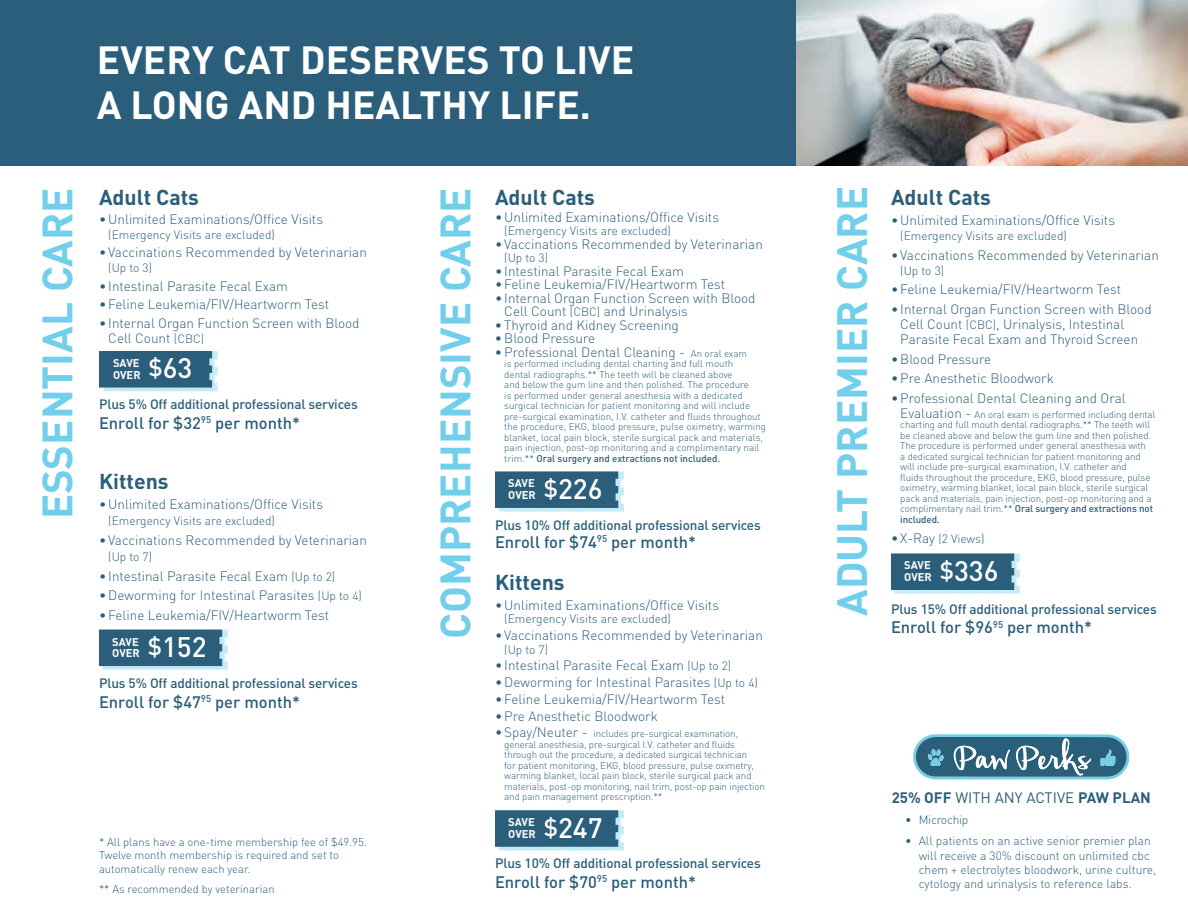
<style>
.page{position:relative;width:1188px;height:918px;background:#fff}
.page>*{position:absolute;margin:0;border:0;box-sizing:border-box;transform-origin:0 0}
.t1{font:700 41.85px "DIN";color:#71cfeb}
.t2{font:700 38.85px/44.5px "DIN";color:#fff}
.t3{font:700 21.3px "DIN";color:#2a5e7a}
.t4{font:500 16.5px "DIN";color:#2a5e7a}
.t5{font:700 15px "DIN";color:#2a5e7a}
.t6{font:300 13.5px/15px "DIN";color:#2a5e7a}
.t7{font:500 13.5px "DIN";letter-spacing:-.01em;color:#2a5e7a}
.t8{font:300 12px/14.4px "DIN";color:#2a5e7a}
.t9{font:300 12px "DIN";letter-spacing:-.02em;color:#2a5e7a}
.t10{font:300 11.25px/13.5px "DIN";color:#2a5e7a}
.t11{font:700 11.1px/12px "DIN";color:#fff}
.t12{font:300 9.75px/10.5px "DIN";letter-spacing:-.01em;color:#2a5e7a}
.s1{font-size:12px}
.s2{font-weight:500;font-size:27.9px}
.s3{font-size:9.75px}
.s4{font-weight:500}
.s5{font-size:13.5px}
.s6{font-weight:400}
</style>
<div class="page">
<svg style="left:99px;top:351px;width:119px;height:40px;background:#40728b"></svg>
<svg style="left:495px;top:471px;width:129px;height:41px;background:#43748d"></svg>
<svg style="left:891px;top:553px;width:129px;height:41px;background:#43748d"></svg>
<svg style="left:99px;top:630px;width:129px;height:40px;background:#41738c"></svg>
<svg style="left:495px;top:810px;width:129px;height:40px;background:#3f718a"></svg>
<svg style="left:913px;top:734px;width:217px;height:45px;background:#598aa1"></svg>
<div style="left:0;top:0;width:796px;height:166px;background:#2a5e7a"></div>
<img style="left:796px;top:0;width:392px;height:166px">
<h2 class="t2" style="left:97px;top:36px;width:539px">EVERY CAT DESERVES TO LIVE<br>A LONG AND HEALTHY LIFE.</h2>
<h1 class="t1" style="left:30px;top:519px;width:333px;rotate:-90deg">ESSENTIAL CARE</h1>
<h1 class="t1" style="left:428px;top:639px;width:453px;rotate:-90deg">COMPREHENSIVE CARE</h1>
<h3 class="t3" style="left:99px;top:184px;width:102px">Adult Cats</h3>
<h3 class="t6" style="left:99px;top:211px;width:226px">•Unlimited Examinations/Office Visits</h3>
<p class="t8" style="left:108px;top:227px;width:168px">(Emergency Visits are excluded)</p>
<h3 class="t6" style="left:99px;top:245px;width:269px">• Vaccinations Recommended by Veterinarian</h3>
<p class="t8" style="left:108px;top:261px;width:45px">(Up to 3)</p>
<h3 class="t6" style="left:99px;top:278px;width:191px">• Intestinal Parasite Fecal Exam</h3>
<h3 class="t6" style="left:99px;top:297px;width:232px">• Feline Leukemia/FIV/Heartworm Test</h3>
<h3 class="t6" style="left:108px;top:315px;width:253px;text-indent:-9px">• Internal Organ Function Screen with Blood<br>Cell Count <span class="s1">(CBC)</span></h3>
<p class="t11" style="left:113px;top:357px;width:81px">SAVE<br>OVER <sup>$</sup><span class="s2">63</span></p>
<h3 class="t7" style="left:99px;top:396px;width:260px">Plus 5% Off additional professional services</h3>
<h3 class="t4" style="left:99px;top:412px;width:203px">Enroll for $32<sup>95</sup> per month*</h3>
<h3 class="t3" style="left:99px;top:468px;width:71px">Kittens</h3>
<h3 class="t6" style="left:99px;top:496px;width:226px">•Unlimited Examinations/Office Visits</h3>
<p class="t8" style="left:108px;top:513px;width:168px">(Emergency Visits are excluded)</p>
<h3 class="t6" style="left:99px;top:532px;width:269px">• Vaccinations Recommended by Veterinarian</h3>
<p class="t8" style="left:108px;top:549px;width:45px">(Up to 7)</p>
<h3 class="t6" style="left:99px;top:568px;width:238px">• Intestinal Parasite Fecal Exam <span class="s1">(Up to 2)</span></h3>
<h3 class="t6" style="left:99px;top:588px;width:264px">•Deworming for Intestinal Parasites <span class="s1">(Up to 4)</span></h3>
<h3 class="t6" style="left:99px;top:608px;width:232px">• Feline Leukemia/FIV/Heartworm Test</h3>
<p class="t11" style="left:112px;top:635px;width:96px">SAVE<br>OVER <sup>$</sup><span class="s2">152</span></p>
<h3 class="t7" style="left:99px;top:674px;width:260px">Plus 5% Off additional professional services</h3>
<h3 class="t4" style="left:99px;top:691px;width:203px">Enroll for $47<sup>95</sup> per month*</h3>
<p class="t10" style="left:99px;top:835px;width:269px">* All plans have a one-time membership fee of $49.95.<br>Twelve month membership is required and set to automatically renew each year.</p>
<p class="t10" style="left:99px;top:882px;width:177px">** As recommended by veterinarian</p>
<h3 class="t3" style="left:495px;top:184px;width:102px">Adult Cats</h3>
<h3 class="t6" style="left:495px;top:209px;width:226px">•Unlimited Examinations/Office Visits</h3>
<p class="t8" style="left:504px;top:224px;width:168px">(Emergency Visits are excluded)</p>
<h3 class="t6" style="left:495px;top:236px;width:269px">• Vaccinations Recommended by Veterinarian</h3>
<p class="t8" style="left:504px;top:251px;width:45px">(Up to 3)</p>
<h3 class="t6" style="left:495px;top:263px;width:191px">• Intestinal Parasite Fecal Exam</h3>
<h3 class="t6" style="left:495px;top:277px;width:232px">•Feline Leukemia/FIV/Heartworm Test</h3>
<h3 class="t6" style="left:504px;top:291px;width:253px;line-height:13.5px;text-indent:-9px">• Internal Organ Function Screen with Blood<br>Cell Count <span class="s1">(CBC)</span> and Urinalysis</h3>
<h3 class="t6" style="left:495px;top:317px;width:185px">• Thyroid and Kidney Screening</h3>
<h3 class="t6" style="left:495px;top:331px;width:102px">•Blood Pressure</h3>
<h3 class="t6" style="left:495px;top:344px;width:254px">•Professional Dental Cleaning - <span class="s3">An oral exam</span></h3>
<p class="t12" style="left:504px;top:359px;width:263px">is performed including dental charting and full mouth<br>dental radiographs.** The teeth will be cleaned above<br>and below the gum line and then polished. The procedure<br>is performed under general anesthesia with a dedicated surgical technician for patient monitoring and will include pre-surgical examination, I.V. catheter and fluids throughout the procedure, EKG, blood pressure, pulse oximetry, warming blanket, local pain block, sterile surgical pack and materials, pain injection, post-op monitoring and a complimentary nail trim.** <span class="s4">Oral surgery and extractions not included.</span></p>
<p class="t11" style="left:508px;top:477px;width:96px">SAVE<br>OVER <sup>$</sup><span class="s2">226</span></p>
<h3 class="t7" style="left:495px;top:516px;width:267px">Plus 10% Off additional professional services</h3>
<h3 class="t4" style="left:495px;top:531px;width:203px">Enroll for $74<sup>95</sup> per month*</h3>
<h3 class="t3" style="left:495px;top:568px;width:71px">Kittens</h3>
<h3 class="t6" style="left:495px;top:597px;width:226px">•Unlimited Examinations/Office Visits</h3>
<p class="t8" style="left:504px;top:612px;width:168px">(Emergency Visits are excluded)</p>
<h3 class="t6" style="left:495px;top:628px;width:269px">• Vaccinations Recommended by Veterinarian</h3>
<p class="t8" style="left:504px;top:642px;width:45px">(Up to 7)</p>
<h3 class="t6" style="left:495px;top:658px;width:238px">• Intestinal Parasite Fecal Exam <span class="s1">(Up to 2)</span></h3>
<h3 class="t6" style="left:495px;top:675px;width:264px">•Deworming for Intestinal Parasites <span class="s1">(Up to 4)</span></h3>
<h3 class="t6" style="left:495px;top:691px;width:232px">•Feline Leukemia/FIV/Heartworm Test</h3>
<h3 class="t6" style="left:495px;top:708px;width:164px">•Pre Anesthetic Bloodwork</h3>
<p class="t12" style="left:504px;top:728px;width:262px;text-indent:-9px"><span class="s5">•Spay/Neuter -</span> includes pre-surgical examination, general anesthesia, pre-surgical I.V. catheter and fluids through out the procedure, a dedicated surgical technician<br>for patient monitoring, EKG, blood pressure, pulse oximetry, warming blanket, local pain block, sterile surgical pack and materials, post-op monitoring, nail trim, post-op pain injection and pain management prescription.**</p>
<p class="t11" style="left:508px;top:816px;width:96px">SAVE<br>OVER <sup>$</sup><span class="s2">247</span></p>
<h3 class="t7" style="left:495px;top:855px;width:267px">Plus 10% Off additional professional services</h3>
<h3 class="t4" style="left:495px;top:871px;width:203px">Enroll for $70<sup>95</sup> per month*</h3>
<h1 class="t1" style="left:825px;top:616px;width:431px;rotate:-90deg">ADULT PREMIER CARE</h1>
<h3 class="t3" style="left:891px;top:184px;width:102px">Adult Cats</h3>
<h3 class="t6" style="left:891px;top:212px;width:226px">•Unlimited Examinations/Office Visits</h3>
<p class="t8" style="left:900px;top:228px;width:168px">(Emergency Visits are excluded)</p>
<h3 class="t6" style="left:891px;top:247px;width:269px">• Vaccinations Recommended by Veterinarian</h3>
<p class="t8" style="left:900px;top:263px;width:45px">(Up to 3)</p>
<h3 class="t6" style="left:891px;top:282px;width:232px">• Feline Leukemia/FIV/Heartworm Test</h3>
<h3 class="t6" style="left:900px;top:301px;width:253px;text-indent:-9px">• Internal Organ Function Screen with Blood<br>Cell Count <span class="s1">(CBC)</span>, Urinalysis, Intestinal<br>Parasite Fecal Exam and Thyroid Screen</h3>
<h3 class="t6" style="left:891px;top:351px;width:102px">•Blood Pressure</h3>
<h3 class="t6" style="left:891px;top:371px;width:164px">•Pre Anesthetic Bloodwork</h3>
<h3 class="t6" style="left:891px;top:390px;width:236px">•Professional Dental Cleaning and Oral</h3>
<p class="t12" style="left:900px;top:409px;width:256px"><span class="s5">Evaluation -</span> An oral exam is performed including dental charting and full mouth dental radiographs.** The teeth will be cleaned above and below the gum line and then polished.<br>The procedure is performed under general anesthesia with<br>a dedicated surgical technician for patient monitoring and will include pre-surgical examination, I.V. catheter and<br>fluids throughout the procedure, EKG, blood pressure, pulse oximetry, warming blanket, local pain block, sterile surgical pack and materials, pain injection, post-op monitoring and a complimentary nail trim.** <span class="s4">Oral surgery and extractions not included.</span></p>
<p class="t8" style="left:891px;top:531px;width:95px"><span class="s5">• X-Ray</span> (2 Views)</p>
<p class="t11" style="left:904px;top:559px;width:96px">SAVE<br>OVER <sup>$</sup><span class="s2">336</span></p>
<h3 class="t7" style="left:891px;top:600px;width:267px">Plus 15% Off additional professional services</h3>
<h3 class="t4" style="left:891px;top:617px;width:203px">Enroll for $96<sup>95</sup> per month*</h3>
<h3 class="t5" style="left:892px;top:788px;width:261px">25% OFF <span class="s6">WITH ANY ACTIVE</span> PAW PLAN</h3>
<p class="t9" style="left:905px;top:812px;width:65px">• Microchip</p>
<p class="t8" style="left:919px;top:834px;width:239px;text-indent:-14px">• All patients on an active senior premier plan will receive a 30% discount on unlimited cbc chem + electrolytes bloodwork, urine culture, cytology and urinalysis to reference labs.</p>
</div>
